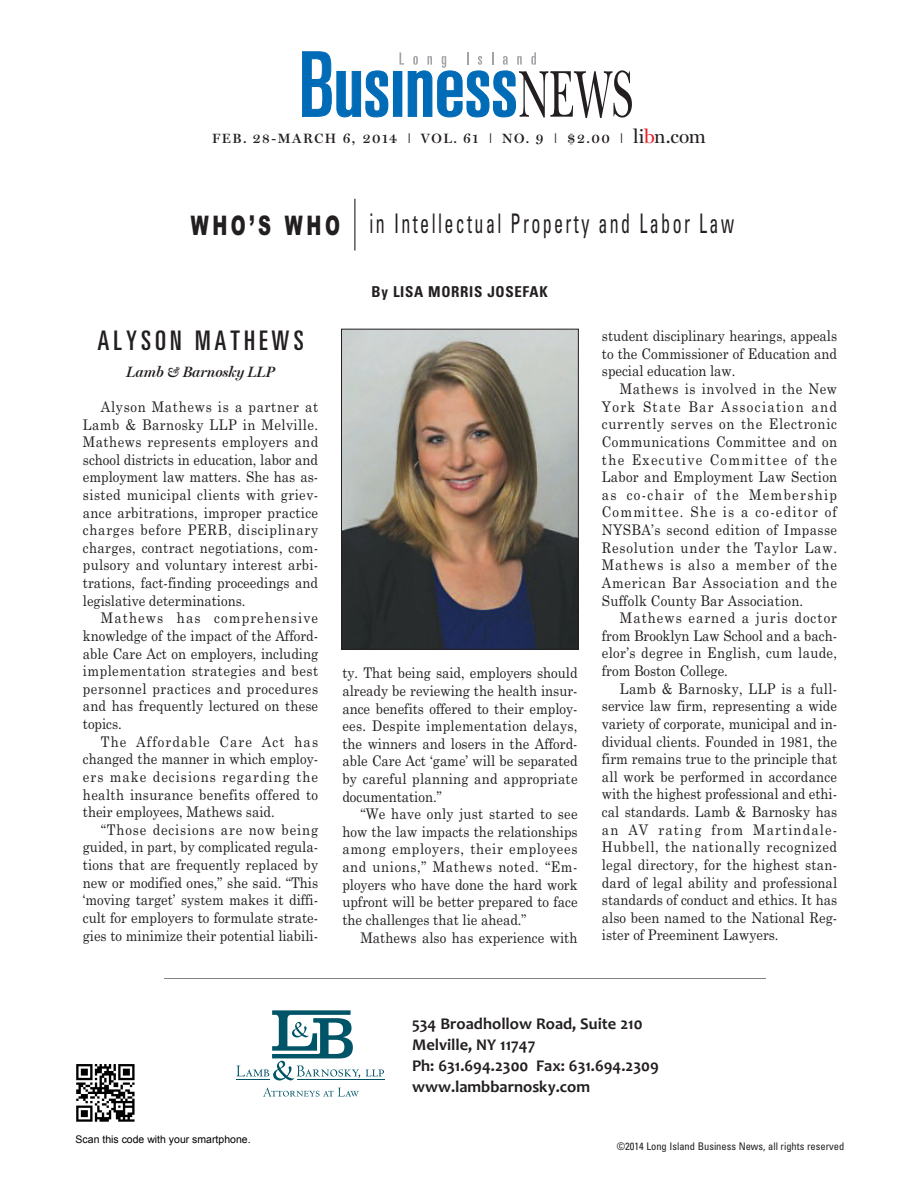
<style>
.page{position:relative;width:918px;height:1188px;background:#fff}
.page>*{position:absolute;margin:0;border:0;box-sizing:border-box;transform-origin:0 0}
.t1{font:condensed 27px "Univers LT Std";letter-spacing:.135em;color:#231f20;scale:.67 1}
.t2{font:ultra-condensed 27px "Univers LT Std";letter-spacing:.15em;color:#231f20}
.t3{font:700 16.5px/21px "Candara";color:#231f20}
.t4{font:700 condensed 15px "Univers LT Std";letter-spacing:.045em;color:#231f20}
.t5{font:italic 600 15px "Miller Display";letter-spacing:-.01em;color:#231f20}
.t6{font:14.7px/17.5px "Century Schoolbook";color:#231f20;text-align:justify;scale:.9 1}
.t7{font:600 13.5px "Miller Display";letter-spacing:.115em;color:#231f20}
.t8{font:condensed 10.5px "Univers LT Std";color:#231f20}
.t9{font:10.5px "Arial";color:#000}
.s1{font-family:"Univers LT Std";font-weight:300;font-stretch:condensed}
.s2{font-weight:400;font-size:19.5px}
.s3{font-weight:400;font-size:19.5px;color:#ee1d23}
.s4{font-family:"Arial";font-weight:900;font-stretch:normal}
</style>
<div class="page">
<svg style="left:302px;top:52px;width:29px;height:65px"></svg>
<svg style="left:337px;top:71px;width:51px;height:46px"></svg>
<div style="left:393px;top:71px;width:9px;height:45px;background:#006bb6"></div>
<svg style="left:400px;top:52px;width:232px;height:66px"></svg>
<img style="left:343px;top:331px;width:234px;height:317px">
<div style="left:341px;top:329px;width:238px;height:321px;border:1px solid #231f20"></div>
<hr style="left:354px;top:199px;width:1px;height:52px;background:#231f20">
<svg style="left:263px;top:1087px;width:96px;height:10px"></svg>
<svg style="left:237px;top:1010px;width:123px;height:70px"></svg>
<svg style="left:366px;top:1069px;width:18px;height:8px"></svg>
<hr style="left:236px;top:1079px;width:34px;height:1px;background:#005467">
<hr style="left:297px;top:1079px;width:87px;height:1px;background:#005467">
<hr style="left:164px;top:979px;width:602px;height:1px;background:#808285">
<img style="left:76px;top:1064px;width:59px;height:58px">
<p class="t7" style="left:212px;top:134px;width:495px">FEB. 28-MARCH 6, 2014 <span class="s1">I</span> VOL. 61 <span class="s1">I</span> NO. 9 <span class="s1">I</span> $2.00 <span class="s1">I</span> <span class="s2">li</span><span class="s3">b</span><span class="s2">n.com</span></p>
<h1 class="t1" style="left:191px;top:213px;width:812px"><span class="s4">WHO’S WHO</span> in Intellectual Property and Labor Law</h1>
<h1 class="t2" style="left:97px;top:331px;width:208px">ALYSON MATHEWS</h1>
<p class="t5" style="left:126px;top:367px;width:150px">Lamb &amp; Barnosky LLP</p>
<p class="t6" style="left:83px;top:398px;width:263px;text-indent:18px">Alyson Mathews is a partner at Lamb &amp; Barnosky LLP in Melville.<br>Mathews represents employers and school districts in education, labor and employment law matters. She has as&shy;sisted municipal clients with griev&shy;ance arbitrations, improper practice charges before PERB, disciplinary charges, contract negotiations, com&shy;pulsory and voluntary interest arbi&shy;trations, fact-finding proceedings and legislative determinations.</p>
<p class="t6" style="left:83px;top:610px;width:263px;text-indent:18px">Mathews has comprehensive knowledge of the impact of the Afford&shy;able Care Act on employers, including implementation strategies and best personnel practices and procedures and has frequently lectured on these topics.</p>
<p class="t6" style="left:83px;top:733px;width:263px;text-indent:18px">The Affordable Care Act has changed the manner in which employ&shy;ers make decisions regarding the health insurance benefits offered to their employees, Mathews said.</p>
<p class="t6" style="left:83px;top:821px;width:263px;text-indent:18px">“Those decisions are now being guided, in part, by complicated regula&shy;tions that are frequently replaced by new or modified ones,” she said. “This ‘moving target’ system makes it diffi&shy;cult for employers to formulate strate&shy;gies to minimize their potential liabili-</p>
<p class="t4" style="left:372px;top:286px;width:178px">By LISA MORRIS JOSEFAK</p>
<p class="t6" style="left:342px;top:664px;width:263px">ty. That being said, employers should already be reviewing the health insur&shy;ance benefits offered to their employ&shy;ees. Despite implementation delays, the winners and losers in the Afford&shy;able Care Act ‘game’ will be separated by careful planning and appropriate documentation.”</p>
<p class="t6" style="left:342px;top:805px;width:263px;text-indent:18px">“We have only just started to see how the law impacts the relationships among employers, their employees and unions,” Mathews noted. “Em&shy;ployers who have done the hard work upfront will be better prepared to face the challenges that lie ahead.”</p>
<p class="t6" style="left:360px;top:929px;width:243px">Mathews also has experience with</p>
<p class="t6" style="left:602px;top:327px;width:263px">student disciplinary hearings, appeals to the Commissioner of Education and special education law.</p>
<p class="t6" style="left:602px;top:380px;width:263px;text-indent:18px">Mathews is involved in the New York State Bar Association and currently serves on the Electronic Communications Committee and on the Executive Committee of the Labor and Employment Law Section as co-chair of the Membership Committee. She is a co-editor of NYSBA’s second edition of Impasse Resolution under the Taylor Law.<br>Mathews is also a member of the American Bar Association and the Suffolk County Bar Association.</p>
<p class="t6" style="left:602px;top:609px;width:263px;text-indent:18px">Mathews earned a juris doctor from Brooklyn Law School and a bach&shy;elor’s degree in English, cum laude, from Boston College.</p>
<p class="t6" style="left:602px;top:680px;width:263px;text-indent:18px">Lamb &amp; Barnosky, LLP is a full&shy;service law firm, representing a wide variety of corporate, municipal and in&shy;dividual clients. Founded in 1981, the firm remains true to the principle that all work be performed in accordance with the highest professional and ethi&shy;cal standards. Lamb &amp; Barnosky has an AV rating from Martindale-Hubbell, the nationally recognized legal directory, for the highest stan&shy;dard of legal ability and professional standards of conduct and ethics. It has also been named to the National Reg&shy;ister of Preeminent Lawyers.</p>
<p class="t9" style="left:76px;top:1133px;width:177px">Scan this code with your smartphone.</p>
<p class="t3" style="left:412px;top:1012px;width:248px">534 Broadhollow Road, Suite 210<br>Melville, NY 11747<br>Ph: 631.694.2300 Fax: 631.694.2309 www.lambbarnosky.com</p>
<p class="t8" style="left:617px;top:1142px;width:229px">©2014 Long Island Business News, all rights reserved</p>
</div>
